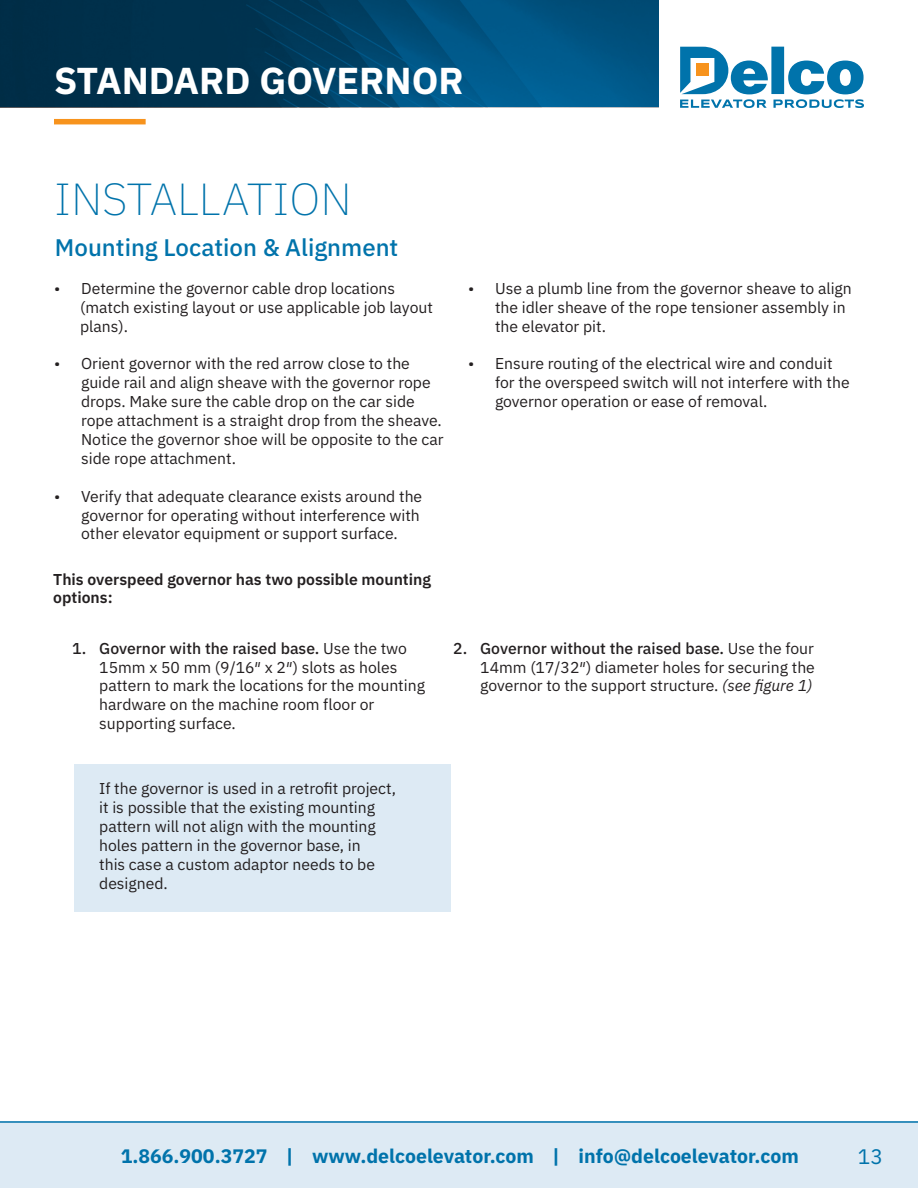
<style>
.page{position:relative;width:918px;height:1188px;background:#fff}
.page>*{position:absolute;margin:0;border:0;box-sizing:border-box;transform-origin:0 0}
.Product_title{font:200 45px "IBM Plex Sans";color:#0073ab}
.t1{font:700 37.5px "IBM Plex Sans";color:#fff}
.Paragraph_Style_1{font:500 24px "IBM Plex Sans";color:#0073ab}
.t2{font:21px "IBM Plex Sans";color:#0073ab}
.t3{font:700 19.5px "IBM Plex Sans";color:#0073ab}
.D_Text{font:15.75px/18.9px "IBM Plex Sans";color:#231f20}
.D_Text-2{font:600 15.75px/18.9px "IBM Plex Sans";color:#231f20}
.s1{font-weight:500}
.s2{font-style:italic}
</style>
<div class="page">
<svg style="left:680px;top:47px;width:184px;height:61px"></svg>
<svg style="left:0;top:0;width:659px;height:107px;background:#004267"></svg>
<div style="left:54px;top:119px;width:92px;height:5px;background:#f7931d"></div>
<div style="left:0;top:1121px;width:918px;height:67px;background:#ddeaf4"></div>
<hr style="left:0;top:1121px;width:918px;height:2px;background:#0073ab">
<div style="left:74px;top:765px;width:377px;height:147px;background:#ddeaf4"></div>
<h2 class="t1" style="left:54px;top:51px;width:411px">STANDARD GOVERNOR</h2>
<p class="Product_title" style="left:54px;top:165px;width:299px">INSTALLATION</p>
<p class="Paragraph_Style_1" style="left:55px;top:229px;width:345px">Mounting Location &amp; Alignment</p>
<p class="D_Text" style="left:54px;top:277px;width:343px">• Determine the governor cable drop locations</p>
<p class="D_Text" style="left:80px;top:296px;width:354px">(match existing layout or use applicable job layout plans).</p>
<p class="D_Text" style="left:81px;top:353px;width:364px;text-indent:-27px">• Orient governor with the red arrow close to the guide rail and align sheave with the governor rope drops. Make sure the cable drop on the car side rope attachment is a straight drop from the sheave.<br>Notice the governor shoe will be opposite to the car side rope attachment.</p>
<p class="D_Text" style="left:81px;top:485px;width:343px;text-indent:-27px">• Verify that adequate clearance exists around the governor for operating without interference with other elevator equipment or support surface.</p>
<p class="D_Text-2" style="left:53px;top:568px;width:379px">This overspeed governor has two possible mounting options:</p>
<p class="D_Text" style="left:495px;top:277px;width:358px;text-indent:-27px">• Use a plumb line from the governor sheave to align the idler sheave of the rope tensioner assembly in the elevator pit.</p>
<p class="D_Text" style="left:495px;top:353px;width:356px;text-indent:-27px">• Ensure routing of the electrical wire and conduit for the overspeed switch will not interfere with the governor operation or ease of removal.</p>
<p class="D_Text" style="left:99px;top:637px;width:327px;text-indent:-27px"><span class="s1">1. Governor with the raised base.</span> Use the two 15mm x 50 mm (9/16″ x 2″) slots as holes pattern to mark the locations for the mounting hardware on the machine room floor or supporting surface.</p>
<p class="D_Text" style="left:480px;top:637px;width:336px;text-align:justify;text-indent:-27px"><span class="s1">2. Governor without the raised base.</span> Use the four 14mm (17/32″) diameter holes for securing the governor to the support structure. <span class="s2">(see figure 1)</span></p>
<p class="D_Text" style="left:99px;top:778px;width:298px">If the governor is used in a retrofit project, it is possible that the existing mounting pattern will not align with the mounting holes pattern in the governor base, in<br>this case a custom adaptor needs to be designed.</p>
<p class="t3" style="left:121px;top:1141px;width:680px">1.866.900.3727 | www.delcoelevator.com | info@delcoelevator.com</p>
<h3 class="t2" style="left:858px;top:1140px;width:27px">13</h3>
</div>
